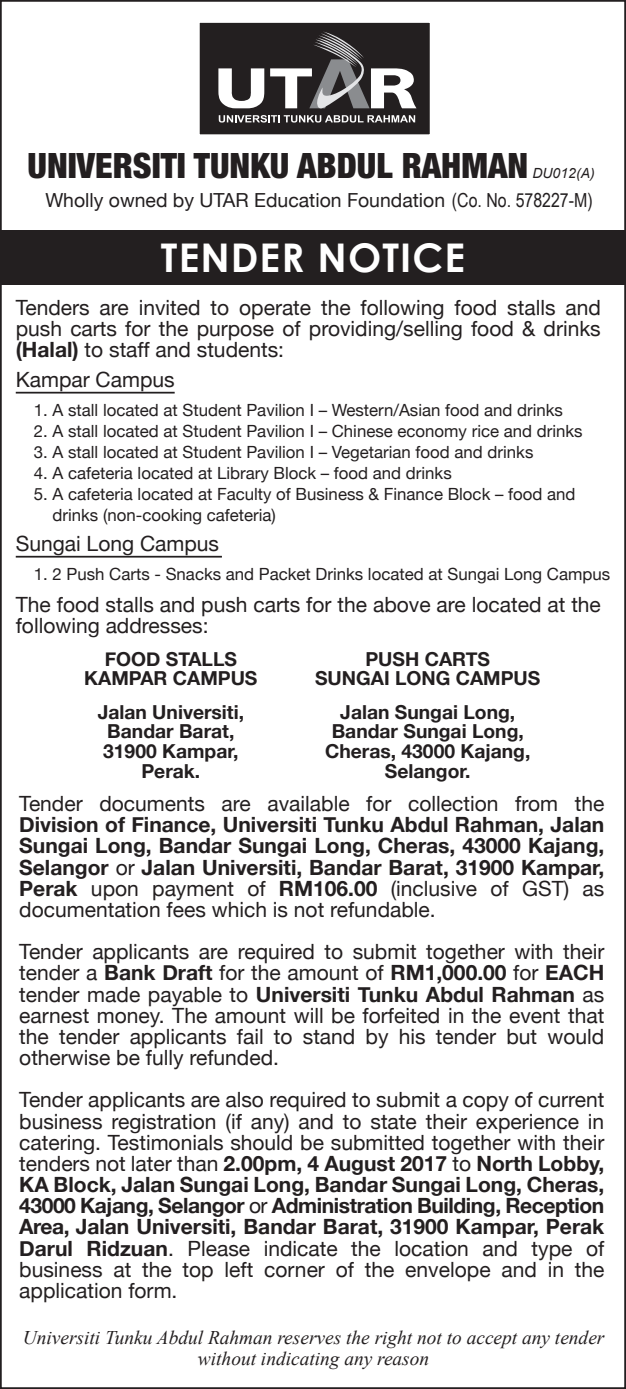
<style>
.page{position:relative;width:626px;height:1389px;background:#fff}
.page>*{position:absolute;margin:0;border:0;box-sizing:border-box;transform-origin:0 0}
.t1{font:700 39.55px "Century Gothic";letter-spacing:.03em;color:#fff}
.t2{font:900 condensed 35px "Helvetica Neue LT Std";color:#231f20}
.t3{font:21px/21px "Helvetica Neue";color:#231f20;text-align:justify}
.t4{font:700 21px/21px "Helvetica Neue";color:#231f20;text-align:justify}
.t5{font:700 19.25px/19.6px "Helvetica Neue";color:#231f20;text-align:center}
.t6{font:italic 19.25px/21px "Times New Roman";color:#231f20;text-align:center}
.t7{font:19.25px "Helvetica Neue";color:#231f20}
.t8{font:16.8px/21px "Helvetica Neue";color:#231f20}
.t9{font:italic 14px "Arial";color:#231f20}
.s1{font-family:"Arial Narrow"}
.s2{font-weight:700}
.s3{font-weight:400}
</style>
<div class="page">
<div style="left:196px;top:20px;width:236px;height:118px;background:#231f20;border:3px solid #fff"></div>
<svg style="left:218px;top:68px;width:46px;height:40px"></svg>
<svg style="left:270px;top:31px;width:146px;height:78px"></svg>
<svg style="left:218px;top:115px;width:197px;height:8px"></svg>
<div style="left:0;top:0;width:625px;height:1389px;border:4px solid #231f20"></div>
<div style="left:0;top:230px;width:625px;height:55px;background:#231f20"></div>
<hr style="left:16px;top:392px;width:158px;height:2px;background:#231f20">
<hr style="left:16px;top:556px;width:206px;height:2px;background:#231f20">
<h2 class="t2" style="left:28px;top:144px;width:501px">UNIVERSITI TUNKU ABDUL RAHMAN</h2>
<p class="t7" style="left:45px;top:189px;width:548px">Wholly owned by UTAR Education Foundation <span class="s1">(Co. No. 578227-M)</span></p>
<p class="t9" style="left:532px;top:164px;width:64px">DU012(A)</p>
<h1 class="t1" style="left:161px;top:228px;width:305px">TENDER NOTICE</h1>
<p class="t3" style="left:16px;top:297px;width:586px">Tenders are invited to operate the following food stalls and push carts for the purpose of providing/selling food &amp; drinks <span class="s2">(Halal)</span> to staff and students:</p>
<p class="t3" style="left:16px;top:368px;width:160px">Kampar Campus</p>
<p class="t8" style="left:34px;top:400px;width:530px">1. A stall located at Student Pavilion I – Western/Asian food and drinks</p>
<p class="t8" style="left:34px;top:421px;width:549px">2. A stall located at Student Pavilion I – Chinese economy rice and drinks</p>
<p class="t8" style="left:34px;top:442px;width:500px">3. A stall located at Student Pavilion I – Vegetarian food and drinks</p>
<p class="t8" style="left:34px;top:463px;width:419px">4. A cafeteria located at Library Block – food and drinks</p>
<p class="t8" style="left:52px;top:484px;width:524px;text-indent:-19px">5. A cafeteria located at Faculty of Business &amp; Finance Block – food and drinks (non-cooking cafeteria)</p>
<p class="t3" style="left:16px;top:532px;width:205px">Sungai Long Campus</p>
<p class="t8" style="left:34px;top:564px;width:577px">1. 2 Push Carts - Snacks and Packet Drinks located at Sungai Long Campus</p>
<p class="t3" style="left:16px;top:593px;width:586px">The food stalls and push carts for the above are located at the following addresses:</p>
<p class="t5" style="left:315px;top:649px;width:226px">PUSH CARTS<br>SUNGAI LONG CAMPUS</p>
<p class="t5" style="left:325px;top:702px;width:207px">Jalan Sungai Long,<br>Bandar Sungai Long,<br>Cheras, 43000 Kajang,<br>Selangor.</p>
<p class="t3" style="left:19px;top:793px;width:586px">Tender documents are available for collection from the</p>
<p class="t4" style="left:19px;top:814px;width:586px">Division of Finance, Universiti Tunku Abdul Rahman, Jalan Sungai Long, Bandar Sungai Long, Cheras, 43000 Kajang, Selangor <span class="s3">or</span> Jalan Universiti, Bandar Barat, 31900 Kampar, Perak <span class="s3">upon payment of</span> RM106.00 <span class="s3">(inclusive of GST) as documentation fees which is not refundable.</span></p>
<p class="t3" style="left:19px;top:941px;width:586px">Tender applicants are required to submit together with their tender a <span class="s2">Bank Draft</span> for the amount of <span class="s2">RM1,000.00</span> for <span class="s2">EACH </span>tender made payable to <span class="s2">Universiti Tunku Abdul Rahman</span> as earnest money. The amount will be forfeited in the event that the tender applicants fail to stand by his tender but would otherwise be fully refunded.</p>
<p class="t3" style="left:19px;top:1089px;width:586px">Tender applicants are also required to submit a copy of current business registration (if any) and to state their experience in catering. Testimonials should be submitted together with their tenders not later than <span class="s2">2.00pm, 4 August 2017</span> to <span class="s2">North Lobby, KA Block, Jalan Sungai Long, Bandar Sungai Long, Cheras, 43000 Kajang, Selangor</span> or <span class="s2">Administration Building, Reception Area, Jalan Universiti, Bandar Barat, 31900 Kampar, Perak Darul Ridzuan</span>. Please indicate the location and type of business at the top left corner of the envelope and in the application form.</p>
<p class="t6" style="left:23px;top:1326px;width:582px">Universiti Tunku Abdul Rahman reserves the right not to accept any tender without indicating any reason</p>
<p class="t5" style="left:84px;top:649px;width:174px">FOOD STALLS<br>KAMPAR CAMPUS</p>
<p class="t5" style="left:98px;top:702px;width:148px">Jalan Universiti,<br>Bandar Barat,<br>31900 Kampar,<br>Perak.</p>
</div>
